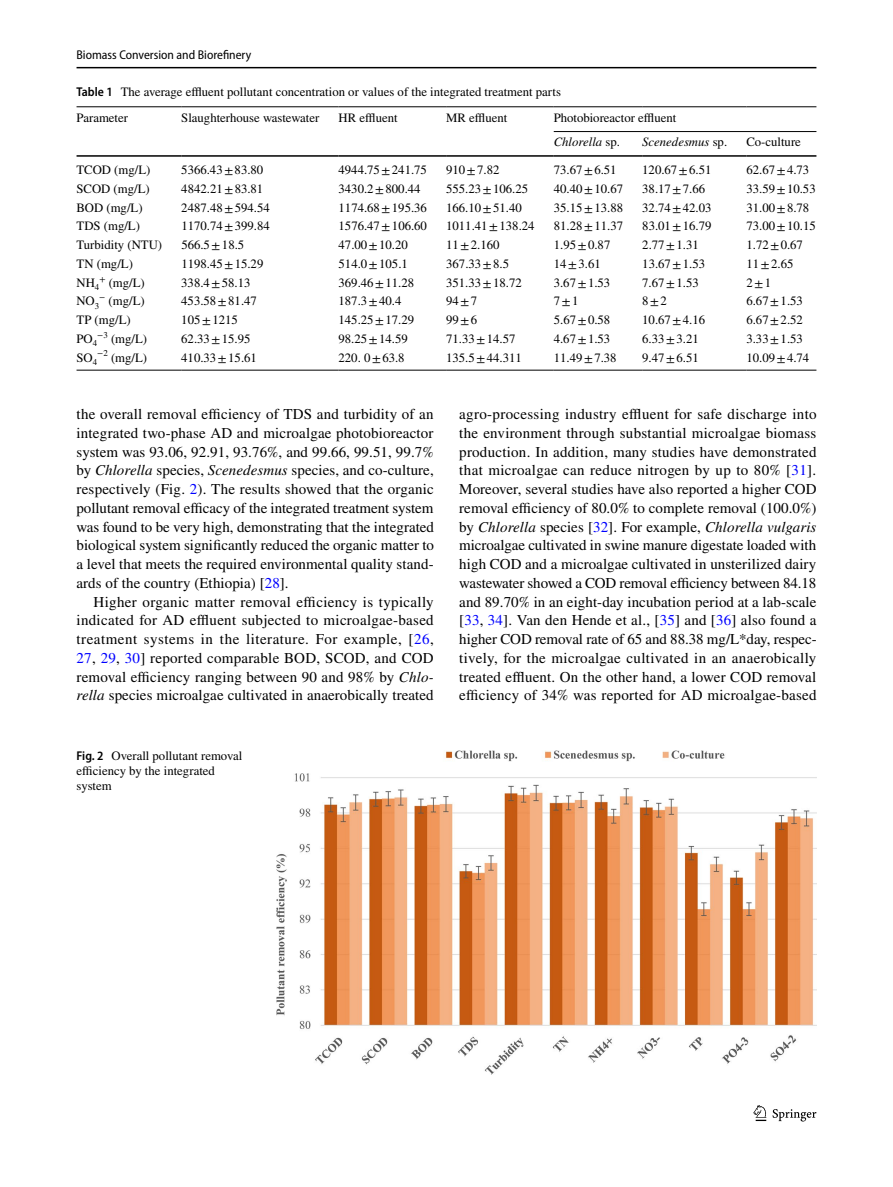
<style>
.page{position:relative;width:893px;height:1187px;background:#fff}
.page>*{position:absolute;margin:0;border:0;box-sizing:border-box;transform-origin:0 0}
.t1{font:15px/18.8px "STIX";letter-spacing:.005em;color:#000;text-align:justify}
.t2{font:12.75px/15px "STIX";color:#000}
.t3{font:semi-condensed 12.75px "Myriad Pro";color:#000}
.t4{font:italic 12.75px "STIX";color:#000}
.s1{font-family:"Myriad Pro";font-weight:600;font-stretch:semi-condensed}
.s2{font-style:italic}
.s3{font-style:normal}
.s4{color:#00f}
</style>
<div class="page">
<hr style="left:77px;top:67px;width:739px;height:1px;background:#000">
<svg style="left:753px;top:1105px;width:13px;height:15px"></svg>
<svg style="left:773px;top:1109px;width:43px;height:12px"></svg>
<hr style="left:77px;top:106px;width:104px;height:1px;background:#000">
<hr style="left:77px;top:155px;width:104px;height:2px;background:#000">
<hr style="left:181px;top:106px;width:158px;height:1px;background:#000">
<hr style="left:181px;top:155px;width:158px;height:2px;background:#000">
<hr style="left:339px;top:106px;width:107px;height:1px;background:#000">
<hr style="left:339px;top:155px;width:107px;height:2px;background:#000">
<hr style="left:446px;top:106px;width:108px;height:1px;background:#000">
<hr style="left:446px;top:155px;width:108px;height:2px;background:#000">
<hr style="left:554px;top:106px;width:88px;height:1px;background:#000">
<hr style="left:642px;top:106px;width:104px;height:1px;background:#000">
<hr style="left:746px;top:106px;width:70px;height:1px;background:#000">
<hr style="left:554px;top:155px;width:88px;height:2px;background:#000">
<hr style="left:642px;top:155px;width:104px;height:2px;background:#000">
<hr style="left:746px;top:155px;width:70px;height:2px;background:#000">
<hr style="left:77px;top:370px;width:104px;height:1px;background:#000">
<hr style="left:181px;top:370px;width:158px;height:1px;background:#000">
<hr style="left:339px;top:370px;width:107px;height:1px;background:#000">
<hr style="left:446px;top:370px;width:108px;height:1px;background:#000">
<hr style="left:554px;top:370px;width:88px;height:1px;background:#000">
<hr style="left:642px;top:370px;width:104px;height:1px;background:#000">
<hr style="left:746px;top:370px;width:70px;height:1px;background:#000">
<hr style="left:554px;top:131px;width:262px;height:1px;background:#000">
<img style="left:276px;top:750px;width:540px;height:323px">
<p class="t3" style="left:77px;top:48px;width:176px">Biomass Conversion and Biorefinery</p>
<p class="t2" style="left:77px;top:80px;width:486px;line-height:25.5px"><span class="s1">Table 1</span> The average effluent pollutant concentration or values of the integrated treatment parts<br>Parameter</p>
<p class="t2" style="left:181px;top:111px;width:140px">Slaughterhouse wastewater</p>
<p class="t2" style="left:339px;top:111px;width:61px">HR effluent</p>
<p class="t2" style="left:446px;top:111px;width:63px">MR effluent</p>
<p class="t2" style="left:554px;top:106px;width:124px;line-height:24.5px">Photobioreactor effluent<br><span class="s2">Chlorella</span> sp.</p>
<p class="t4" style="left:642px;top:133px;width:86px">Scenedesmus <span class="s3">sp.</span></p>
<p class="t2" style="left:746px;top:135px;width:56px">Co-culture</p>
<p class="t2" style="left:77px;top:163px;width:75px">TCOD (mg/L)</p>
<p class="t2" style="left:181px;top:163px;width:84px">5366.43±83.80</p>
<p class="t2" style="left:339px;top:163px;width:90px">4944.75±241.75</p>
<p class="t2" style="left:446px;top:163px;width:55px">910±7.82</p>
<p class="t2" style="left:554px;top:163px;width:64px">73.67±6.51</p>
<p class="t2" style="left:642px;top:163px;width:71px">120.67±6.51</p>
<p class="t2" style="left:746px;top:163px;width:64px">62.67±4.73</p>
<p class="t2" style="left:77px;top:182px;width:75px">SCOD (mg/L)</p>
<p class="t2" style="left:181px;top:182px;width:84px">4842.21±83.81</p>
<p class="t2" style="left:339px;top:182px;width:84px">3430.2±800.44</p>
<p class="t2" style="left:446px;top:182px;width:84px">555.23±106.25</p>
<p class="t2" style="left:554px;top:182px;width:71px">40.40±10.67</p>
<p class="t2" style="left:642px;top:182px;width:64px">38.17±7.66</p>
<p class="t2" style="left:746px;top:182px;width:71px">33.59±10.53</p>
<p class="t2" style="left:77px;top:201px;width:68px">BOD (mg/L)</p>
<p class="t2" style="left:181px;top:201px;width:90px">2487.48±594.54</p>
<p class="t2" style="left:339px;top:201px;width:90px">1174.68±195.36</p>
<p class="t2" style="left:446px;top:201px;width:77px">166.10±51.40</p>
<p class="t2" style="left:554px;top:201px;width:71px">35.15±13.88</p>
<p class="t2" style="left:642px;top:201px;width:71px">32.74±42.03</p>
<p class="t2" style="left:746px;top:201px;width:64px">31.00±8.78</p>
<p class="t2" style="left:77px;top:219px;width:65px">TDS (mg/L)</p>
<p class="t2" style="left:181px;top:219px;width:90px">1170.74±399.84</p>
<p class="t2" style="left:339px;top:219px;width:90px">1576.47±106.60</p>
<p class="t2" style="left:446px;top:219px;width:90px">1011.41±138.24</p>
<p class="t2" style="left:554px;top:219px;width:71px">81.28±11.37</p>
<p class="t2" style="left:642px;top:219px;width:71px">83.01±16.79</p>
<p class="t2" style="left:746px;top:219px;width:71px">73.00±10.15</p>
<p class="t2" style="left:77px;top:238px;width:87px">Turbidity (NTU)</p>
<p class="t2" style="left:181px;top:238px;width:64px">566.5±18.5</p>
<p class="t2" style="left:339px;top:238px;width:71px">47.00±10.20</p>
<p class="t2" style="left:446px;top:238px;width:55px">11±2.160</p>
<p class="t2" style="left:554px;top:238px;width:58px">1.95±0.87</p>
<p class="t2" style="left:642px;top:238px;width:58px">2.77±1.31</p>
<p class="t2" style="left:746px;top:238px;width:58px">1.72±0.67</p>
<p class="t2" style="left:77px;top:257px;width:58px">TN (mg/L)</p>
<p class="t2" style="left:181px;top:257px;width:84px">1198.45±15.29</p>
<p class="t2" style="left:339px;top:257px;width:71px">514.0±105.1</p>
<p class="t2" style="left:446px;top:257px;width:64px">367.33±8.5</p>
<p class="t2" style="left:554px;top:257px;width:48px">14±3.61</p>
<p class="t2" style="left:642px;top:257px;width:64px">13.67±1.53</p>
<p class="t2" style="left:746px;top:257px;width:48px">11±2.65</p>
<p class="t2" style="left:77px;top:276px;width:70px">NH<sub>4</sub><sup>+</sup> (mg/L)</p>
<p class="t2" style="left:181px;top:276px;width:71px">338.4±58.13</p>
<p class="t2" style="left:339px;top:276px;width:77px">369.46±11.28</p>
<p class="t2" style="left:446px;top:276px;width:77px">351.33±18.72</p>
<p class="t2" style="left:554px;top:276px;width:58px">3.67±1.53</p>
<p class="t2" style="left:642px;top:276px;width:58px">7.67±1.53</p>
<p class="t2" style="left:746px;top:276px;width:26px">2±1</p>
<p class="t2" style="left:77px;top:294px;width:70px">NO<sub>3</sub><sup>−</sup> (mg/L)</p>
<p class="t2" style="left:181px;top:294px;width:77px">453.58±81.47</p>
<p class="t2" style="left:339px;top:294px;width:64px">187.3±40.4</p>
<p class="t2" style="left:446px;top:294px;width:33px">94±7</p>
<p class="t2" style="left:554px;top:294px;width:26px">7±1</p>
<p class="t2" style="left:642px;top:294px;width:26px">8±2</p>
<p class="t2" style="left:746px;top:294px;width:58px">6.67±1.53</p>
<p class="t2" style="left:77px;top:313px;width:56px">TP (mg/L)</p>
<p class="t2" style="left:181px;top:313px;width:58px">105±1215</p>
<p class="t2" style="left:339px;top:313px;width:77px">145.25±17.29</p>
<p class="t2" style="left:446px;top:313px;width:33px">99±6</p>
<p class="t2" style="left:554px;top:313px;width:58px">5.67±0.58</p>
<p class="t2" style="left:642px;top:313px;width:64px">10.67±4.16</p>
<p class="t2" style="left:746px;top:313px;width:58px">6.67±2.52</p>
<p class="t2" style="left:77px;top:332px;width:72px">PO<sub>4</sub><sup>−3</sup> (mg/L)</p>
<p class="t2" style="left:181px;top:332px;width:71px">62.33±15.95</p>
<p class="t2" style="left:339px;top:332px;width:71px">98.25±14.59</p>
<p class="t2" style="left:446px;top:332px;width:71px">71.33±14.57</p>
<p class="t2" style="left:554px;top:332px;width:58px">4.67±1.53</p>
<p class="t2" style="left:642px;top:332px;width:58px">6.33±3.21</p>
<p class="t2" style="left:746px;top:332px;width:58px">3.33±1.53</p>
<p class="t2" style="left:77px;top:350px;width:72px">SO<sub>4</sub><sup>−2</sup> (mg/L)</p>
<p class="t2" style="left:181px;top:350px;width:77px">410.33±15.61</p>
<p class="t2" style="left:339px;top:350px;width:68px">220. 0±63.8</p>
<p class="t2" style="left:446px;top:350px;width:77px">135.5±44.311</p>
<p class="t2" style="left:554px;top:350px;width:64px">11.49±7.38</p>
<p class="t2" style="left:642px;top:350px;width:58px">9.47±6.51</p>
<p class="t2" style="left:746px;top:350px;width:64px">10.09±4.74</p>
<p class="t1" style="left:77px;top:405px;width:359px">the overall removal efficiency of TDS and turbidity of an integrated two-phase AD and microalgae photobioreactor system was 93.06, 92.91, 93.76%, and 99.66, 99.51, 99.7% by <span class="s2">Chlorella</span> species, <span class="s2">Scenedesmus</span> species, and co-culture, respectively (Fig. <span class="s4">2</span>). The results showed that the organic pollutant removal efficacy of the integrated treatment system was found to be very high, demonstrating that the integrated biological system significantly reduced the organic matter to a level that meets the required environmental quality stand&shy;ards of the country (Ethiopia) [<span class="s4">28</span>].</p>
<p class="t1" style="left:77px;top:593px;width:359px;text-indent:17px">Higher organic matter removal efficiency is typically indicated for AD effluent subjected to microalgae-based treatment systems in the literature. For example, [<span class="s4">26</span>, <span class="s4">27</span>, <span class="s4">29</span>, <span class="s4">30</span>] reported comparable BOD, SCOD, and COD removal efficiency ranging between 90 and 98% by <span class="s2">Chlo&shy;rella</span> species microalgae cultivated in anaerobically treated</p>
<p class="t2" style="left:77px;top:749px;width:167px"><span class="s1">Fig. 2</span> Overall pollutant removal efficiency by the integrated system</p>
<p class="t1" style="left:459px;top:405px;width:359px">agro-processing industry effluent for safe discharge into the environment through substantial microalgae biomass production. In addition, many studies have demonstrated that microalgae can reduce nitrogen by up to 80% [<span class="s4">31</span>].<br>Moreover, several studies have also reported a higher COD removal efficiency of 80.0% to complete removal (100.0%) by <span class="s2">Chlorella</span> species [<span class="s4">32</span>]. For example, <span class="s2">Chlorella vulgaris </span>microalgae cultivated in swine manure digestate loaded with high COD and a microalgae cultivated in unsterilized dairy wastewater showed a COD removal efficiency between 84.18 and 89.70% in an eight-day incubation period at a lab-scale [<span class="s4">33</span>, <span class="s4">34</span>]. Van den Hende et al., [<span class="s4">35</span>] and [<span class="s4">36</span>] also found a higher COD removal rate of 65 and 88.38 mg/L*day, respec&shy;tively, for the microalgae cultivated in an anaerobically treated effluent. On the other hand, a lower COD removal efficiency of 34% was reported for AD microalgae-based</p>
</div>
